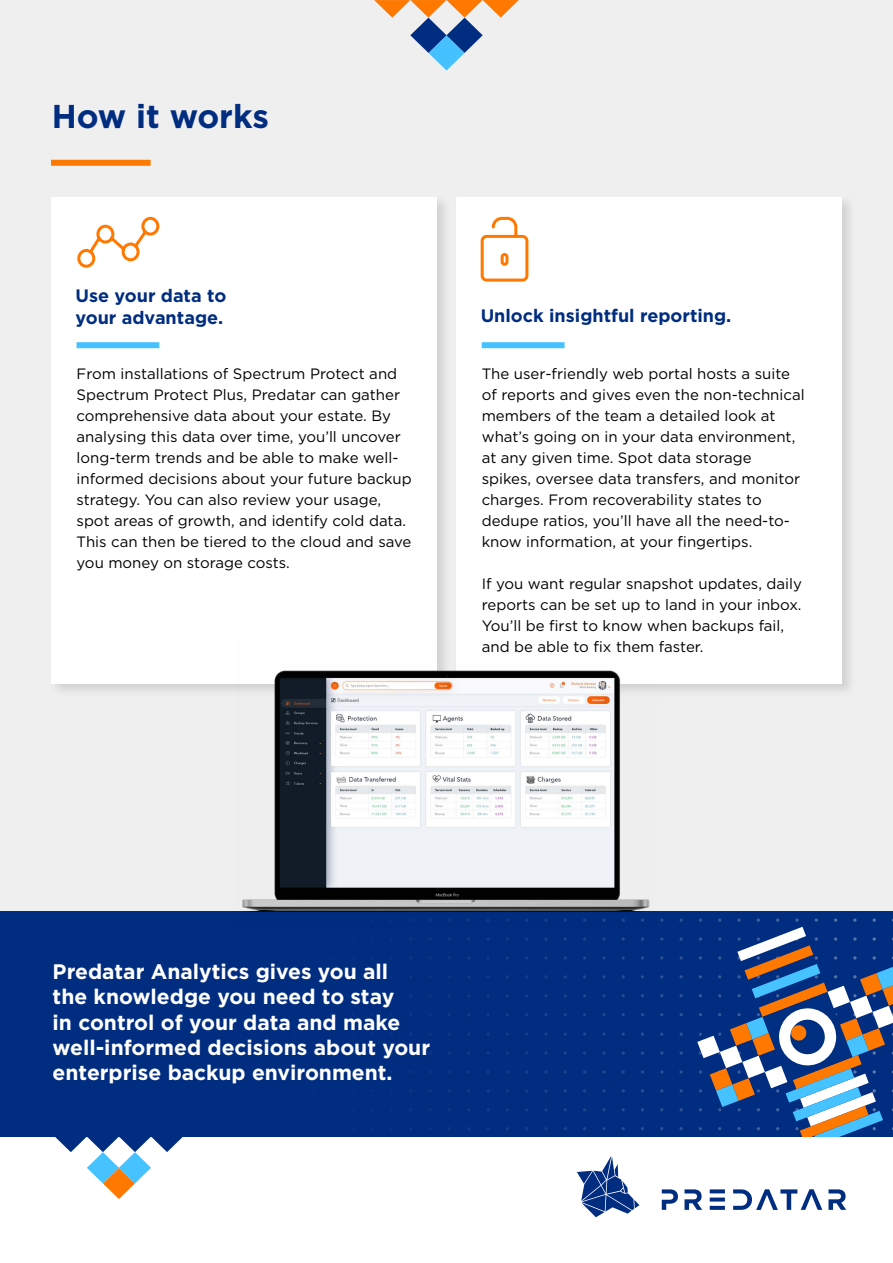
<style>
.page{position:relative;width:893px;height:1263px;background:#fff}
.page>*{position:absolute;margin:0;border:0;box-sizing:border-box;transform-origin:0 0}
.t1{font:700 33px "Gotham";color:#002d80}
.t2{font:700 21px/25.2px "Gotham";color:#fff}
.t3{font:700 18px/21.6px "Gotham";color:#002d80}
.t4{font:15px/21px "Gotham";color:#000}
</style>
<div class="page">
<div style="left:1px;top:910px;width:892px;height:226px;background:#002d80"></div>
<svg style="left:697px;top:918px;width:196px;height:219px"></svg>
<div style="left:0;top:0;width:893px;height:910px;background:#efefef"></div>
<svg style="left:55px;top:1136px;width:96px;height:63px"></svg>
<svg style="left:151px;top:1136px;width:32px;height:16px"></svg>
<div style="left:51px;top:160px;width:100px;height:6px;background:#ff7800"></div>
<svg style="left:374px;top:0;width:109px;height:71px"></svg>
<svg style="left:483px;top:0;width:36px;height:18px"></svg>
<svg style="left:577px;top:1156px;width:62px;height:61px"></svg>
<svg style="left:662px;top:1189px;width:16px;height:21px"></svg>
<svg style="left:684px;top:1189px;width:18px;height:21px"></svg>
<svg style="left:828px;top:1189px;width:18px;height:21px"></svg>
<svg style="left:733px;top:1189px;width:89px;height:21px"></svg>
<svg style="left:710px;top:1189px;width:15px;height:21px"></svg>
<div style="left:49px;top:195px;width:402px;height:503px;background:#303030;opacity:.15"></div>
<div style="left:51px;top:197px;width:386px;height:486px;background:#fff"></div>
<div style="left:454px;top:195px;width:402px;height:503px;background:#303030;opacity:.15"></div>
<div style="left:456px;top:197px;width:386px;height:486px;background:#fff"></div>
<div style="left:77px;top:342px;width:82px;height:6px;background:#45c1ff"></div>
<div style="left:482px;top:342px;width:82px;height:6px;background:#45c1ff"></div>
<img style="left:237px;top:639px;width:419px;height:283px">
<svg style="left:77px;top:216px;width:83px;height:52px"></svg>
<svg style="left:480px;top:216px;width:49px;height:66px"></svg>
<h1 class="t1" style="left:52px;top:94px;width:219px">How it works</h1>
<p class="t3" style="left:75px;top:285px;width:152px">Use your data to your advantage.</p>
<p class="t3" style="left:481px;top:304px;width:252px">Unlock insightful reporting.</p>
<p class="t4" style="left:77px;top:363px;width:337px">From installations of Spectrum Protect and Spectrum Protect Plus, Predatar can gather comprehensive data about your estate. By analysing this data over time, you’ll uncover long-term trends and be able to make well&shy;informed decisions about your future backup strategy. You can also review your usage, spot areas of growth, and identify cold data.<br>This can then be tiered to the cloud and save you money on storage costs.</p>
<p class="t4" style="left:482px;top:363px;width:324px">The user-friendly web portal hosts a suite of reports and gives even the non-technical members of the team a detailed look at what’s going on in your data environment, at any given time. Spot data storage spikes, oversee data transfers, and monitor charges. From recoverability states to dedupe ratios, you’ll have all the need-to&shy;know information, at your fingertips.</p>
<p class="t4" style="left:482px;top:573px;width:322px">If you want regular snapshot updates, daily reports can be set up to land in your inbox.<br>You’ll be first to know when backups fail, and be able to fix them faster.</p>
<h2 class="t2" style="left:53px;top:959px;width:379px">Predatar Analytics gives you all<br>the knowledge you need to stay<br>in control of your data and make well-informed decisions about your enterprise backup environment.</h2>
</div>
